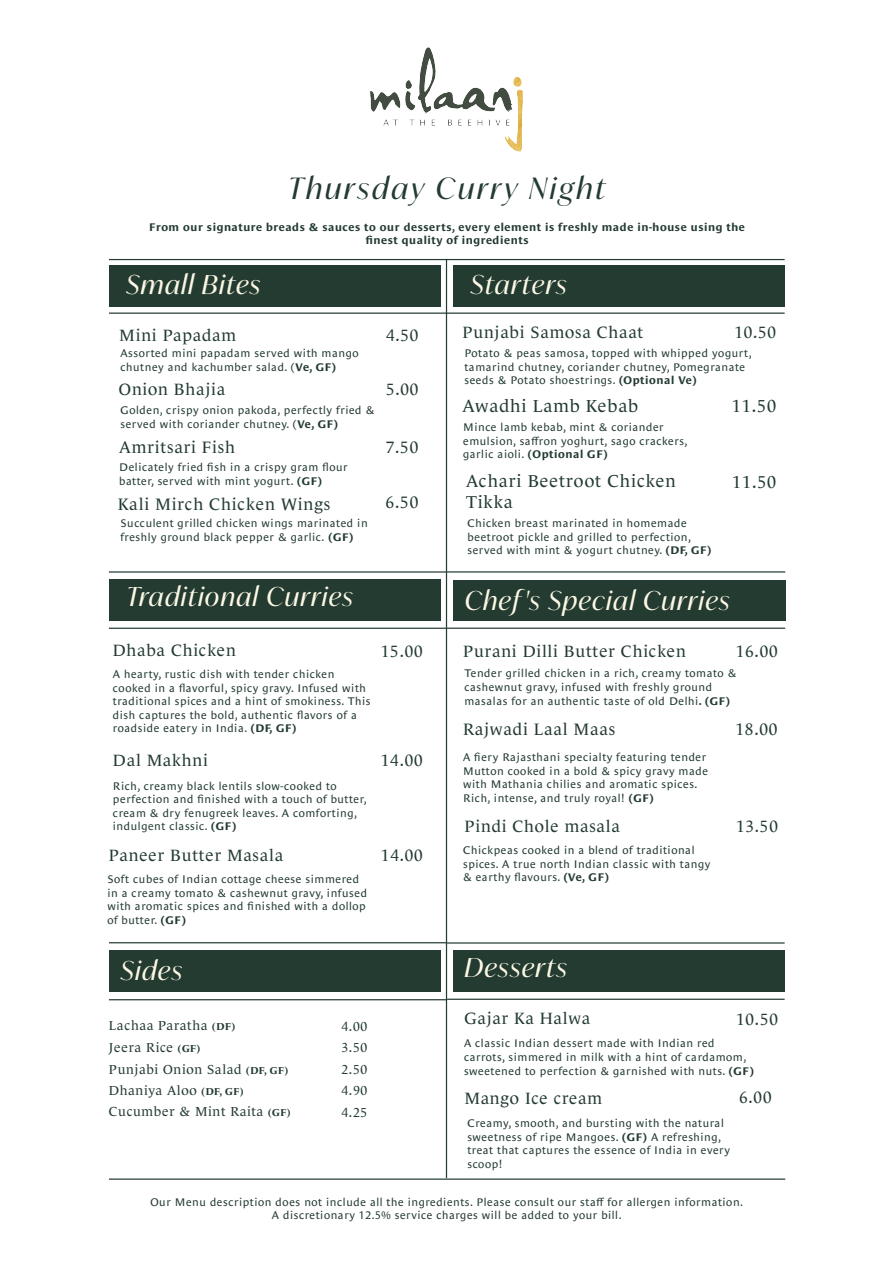
<style>
.page{position:relative;width:893px;height:1263px;background:#fff}
.page>*{position:absolute;margin:0;border:0;box-sizing:border-box;transform-origin:0 0}
.t1{font:italic 29.4px "Ivy Mode";letter-spacing:.1em;color:#233b31}
.t2{font:italic 26.1px "Ivy Mode";letter-spacing:.05em;color:#fdf8e5}
.t3{font:17.7px "Le Monde Journal Std";letter-spacing:.05em;color:#233b31}
.t4{font:17.55px/21px "Le Monde Journal Std";letter-spacing:.05em;color:#233b31}
.t5{font:16.95px "Le Monde Journal Std";letter-spacing:.05em;color:#233b31}
.t6{font:16.8px "Le Monde Journal Std";letter-spacing:.05em;color:#233b31}
.t7{font:16.65px "Le Monde Journal Std";letter-spacing:.05em;color:#233b31}
.t8{font:13.2px/21.6px "Le Monde Journal Std";letter-spacing:.05em;color:#233b31}
.t9{font:11.25px/13.5px "Le Monde Sans Std";letter-spacing:.05em;color:#233b31}
.t10{font:700 11.25px/13.5px "Le Monde Sans Std";letter-spacing:.05em;color:#233b31;text-align:center}
.s1{font-weight:700}
.s2{font-weight:700;font-size:10.2px}
</style>
<div class="page">
<hr style="left:109px;top:259px;width:676px;height:1px;background:#233b31">
<hr style="left:447px;top:571px;width:338px;height:1px;background:#233b31">
<hr style="left:447px;top:942px;width:338px;height:1px;background:#233b31">
<hr style="left:109px;top:942px;width:338px;height:1px;background:#233b31">
<hr style="left:109px;top:1178px;width:676px;height:2px;background:#233b31">
<hr style="left:447px;top:628px;width:338px;height:1px;background:#233b31">
<hr style="left:447px;top:999px;width:338px;height:1px;background:#233b31">
<hr style="left:109px;top:999px;width:338px;height:1px;background:#233b31">
<hr style="left:446px;top:259px;width:1px;height:919px;background:#233b31">
<hr style="left:109px;top:312px;width:676px;height:2px;background:#233b31">
<div style="left:109px;top:265px;width:332px;height:42px;background:#233b31"></div>
<div style="left:453px;top:580px;width:332px;height:41px;background:#233b31"></div>
<div style="left:453px;top:950px;width:332px;height:42px;background:#233b31"></div>
<div style="left:453px;top:265px;width:332px;height:42px;background:#233b31"></div>
<svg style="left:126px;top:273px;width:134px;height:22px"></svg>
<hr style="left:109px;top:571px;width:338px;height:2px;background:#233b31">
<hr style="left:109px;top:628px;width:338px;height:1px;background:#233b31">
<div style="left:109px;top:579px;width:332px;height:42px;background:#233b31"></div>
<div style="left:109px;top:951px;width:332px;height:41px;background:#233b31"></div>
<img style="left:370px;top:47px;width:153px;height:105px">
<h1 class="t1" style="left:288px;top:169px;width:319px">Thursday Curry Night</h1>
<p class="t10" style="left:149px;top:220px;width:597px">From our signature breads &amp; sauces to our desserts, every element is freshly made in-house using the finest quality of ingredients</p>
<h2 class="t2" style="left:126px;top:267px;width:136px">Small Bites</h2>
<h3 class="t7" style="left:119px;top:325px;width:118px">Mini Papadam</h3>
<h3 class="t7" style="left:386px;top:326px;width:34px">4.50</h3>
<h3 class="t7" style="left:119px;top:380px;width:108px">Onion Bhajia</h3>
<h3 class="t7" style="left:386px;top:380px;width:34px">5.00</h3>
<p class="t9" style="left:120px;top:347px;width:240px">Assorted mini papadam served with mango chutney and kachumber salad. (<span class="s1">Ve, GF)</span></p>
<p class="t9" style="left:120px;top:404px;width:255px">Golden, crispy onion pakoda, perfectly fried &amp; served with coriander chutney. (<span class="s1">Ve, GF)</span></p>
<p class="t9" style="left:119px;top:461px;width:230px">Delicately fried fish in a crispy gram flour batter, served with mint yogurt. <span class="s1">(GF)</span></p>
<h3 class="t5" style="left:118px;top:495px;width:214px">Kali Mirch Chicken Wings</h3>
<h3 class="t5" style="left:386px;top:493px;width:34px">6.50</h3>
<p class="t9" style="left:120px;top:516px;width:249px">Succulent grilled chicken wings marinated in freshly ground black pepper &amp; garlic. <span class="s1">(GF)</span></p>
<h3 class="t6" style="left:119px;top:437px;width:117px">Amritsari Fish</h3>
<h3 class="t6" style="left:386px;top:438px;width:34px">7.50</h3>
<h2 class="t2" style="left:470px;top:267px;width:98px">Starters</h2>
<h3 class="t7" style="left:462px;top:323px;width:182px">Punjabi Samosa Chaat</h3>
<h3 class="t7" style="left:734px;top:323px;width:43px">10.50</h3>
<p class="t9" style="left:464px;top:347px;width:289px">Potato &amp; peas samosa, topped with whipped yogurt, tamarind chutney, coriander chutney, Pomegranate seeds &amp; Potato shoestrings. <span class="s1">(Optional Ve)</span></p>
<p class="t9" style="left:463px;top:420px;width:226px">Mince lamb kebab, mint &amp; coriander emulsion, saffron yoghurt, sago crackers, garlic aioli. <span class="s1">(Optional GF)</span></p>
<h3 class="t3" style="left:462px;top:396px;width:177px">Awadhi Lamb Kebab</h3>
<h3 class="t3" style="left:732px;top:396px;width:46px">11.50</h3>
<h3 class="t4" style="left:466px;top:470px;width:211px">Achari Beetroot Chicken<br>Tikka</h3>
<h3 class="t4" style="left:732px;top:472px;width:45px">11.50</h3>
<p class="t9" style="left:467px;top:516px;width:245px">Chicken breast marinated in homemade beetroot pickle and grilled to perfection, served with mint &amp; yogurt chutney. <span class="s1">(DF, GF)</span></p>
<h2 class="t2" style="left:126px;top:579px;width:228px">Traditional Curries</h2>
<h2 class="t2" style="left:464px;top:583px;width:267px">Chef's Special Curries</h2>
<h3 class="t7" style="left:113px;top:641px;width:124px">Dhaba Chicken</h3>
<h3 class="t7" style="left:381px;top:642px;width:43px">15.00</h3>
<h3 class="t7" style="left:463px;top:642px;width:224px">Purani Dilli Butter Chicken</h3>
<h3 class="t7" style="left:736px;top:642px;width:43px">16.00</h3>
<p class="t9" style="left:113px;top:667px;width:259px">A hearty, rustic dish with tender chicken cooked in a flavorful, spicy gravy. Infused with traditional spices and a hint of smokiness. This dish captures the bold, authentic flavors of a roadside eatery in India. <span class="s1">(DF, GF)</span></p>
<p class="t9" style="left:464px;top:667px;width:273px">Tender grilled chicken in a rich, creamy tomato &amp; cashewnut gravy, infused with freshly ground masalas for an authentic taste of old Delhi<span class="s1">. (GF)</span></p>
<h3 class="t6" style="left:463px;top:719px;width:154px">Rajwadi Laal Maas</h3>
<h3 class="t6" style="left:735px;top:719px;width:44px">18.00</h3>
<h3 class="t7" style="left:113px;top:751px;width:97px">Dal Makhni</h3>
<h3 class="t7" style="left:381px;top:751px;width:43px">14.00</h3>
<p class="t9" style="left:113px;top:779px;width:255px">Rich, creamy black lentils slow-cooked to perfection and finished with a touch of butter, cream &amp; dry fenugreek leaves. A comforting, indulgent classic. <span class="s1">(GF)</span></p>
<h3 class="t7" style="left:109px;top:846px;width:176px">Paneer Butter Masala</h3>
<h3 class="t7" style="left:381px;top:846px;width:43px">14.00</h3>
<p class="t9" style="left:107px;top:872px;width:261px">Soft cubes of Indian cottage cheese simmered in a creamy tomato &amp; cashewnut gravy, infused with aromatic spices and finished with a dollop of butter. <span class="s1">(GF)</span></p>
<p class="t9" style="left:463px;top:750px;width:246px">A fiery Rajasthani specialty featuring tender Mutton cooked in a bold &amp; spicy gravy made with Mathania chilies and aromatic spices.<br>Rich, intense, and truly royal! <span class="s1">(GF)</span></p>
<h3 class="t7" style="left:464px;top:817px;width:157px">Pindi Chole masala</h3>
<h3 class="t7" style="left:736px;top:817px;width:43px">13.50</h3>
<p class="t9" style="left:463px;top:844px;width:249px">Chickpeas cooked in a blend of traditional spices. A true north Indian classic with tangy &amp; earthy flavours. <span class="s1">(Ve, GF)</span></p>
<h2 class="t2" style="left:120px;top:953px;width:63px">Sides</h2>
<h2 class="t2" style="left:464px;top:949px;width:104px">Desserts</h2>
<p class="t8" style="left:109px;top:1015px;width:183px">Lachaa Paratha <span class="s2">(DF)<br></span>Jeera Rice <span class="s2">(GF)<br></span>Punjabi Onion Salad <span class="s2">(DF, GF)<br></span>Dhaniya Aloo <span class="s2">(DF, GF)<br></span>Cucumber &amp; Mint Raita <span class="s2">(GF)</span></p>
<p class="t8" style="left:341px;top:1015px;width:27px;text-align:justify">4.00<br>3.50<br>2.50<br>4.90<br>4.25</p>
<h3 class="t7" style="left:464px;top:1008px;width:127px">Gajar Ka Halwa</h3>
<h3 class="t7" style="left:736px;top:1010px;width:43px">10.50</h3>
<p class="t9" style="left:464px;top:1037px;width:291px">A classic Indian dessert made with Indian red carrots, simmered in milk with a hint of cardamom, sweetened to perfection &amp; garnished with nuts. <span class="s1">(GF)</span></p>
<h3 class="t7" style="left:464px;top:1089px;width:139px">Mango Ice cream</h3>
<h3 class="t7" style="left:739px;top:1088px;width:34px">6.00</h3>
<p class="t9" style="left:467px;top:1116px;width:264px">Creamy, smooth, and bursting with the natural sweetness of ripe Mangoes. <span class="s1">(GF)</span> A refreshing, treat that captures the essence of India in every scoop!</p>
<p class="t9" style="left:150px;top:1195px;width:594px;text-align:center">Our Menu description does not include all the ingredients. Please consult our staff for allergen information.<br>A discretionary 12.5% service charges will be added to your bill.</p>
</div>
